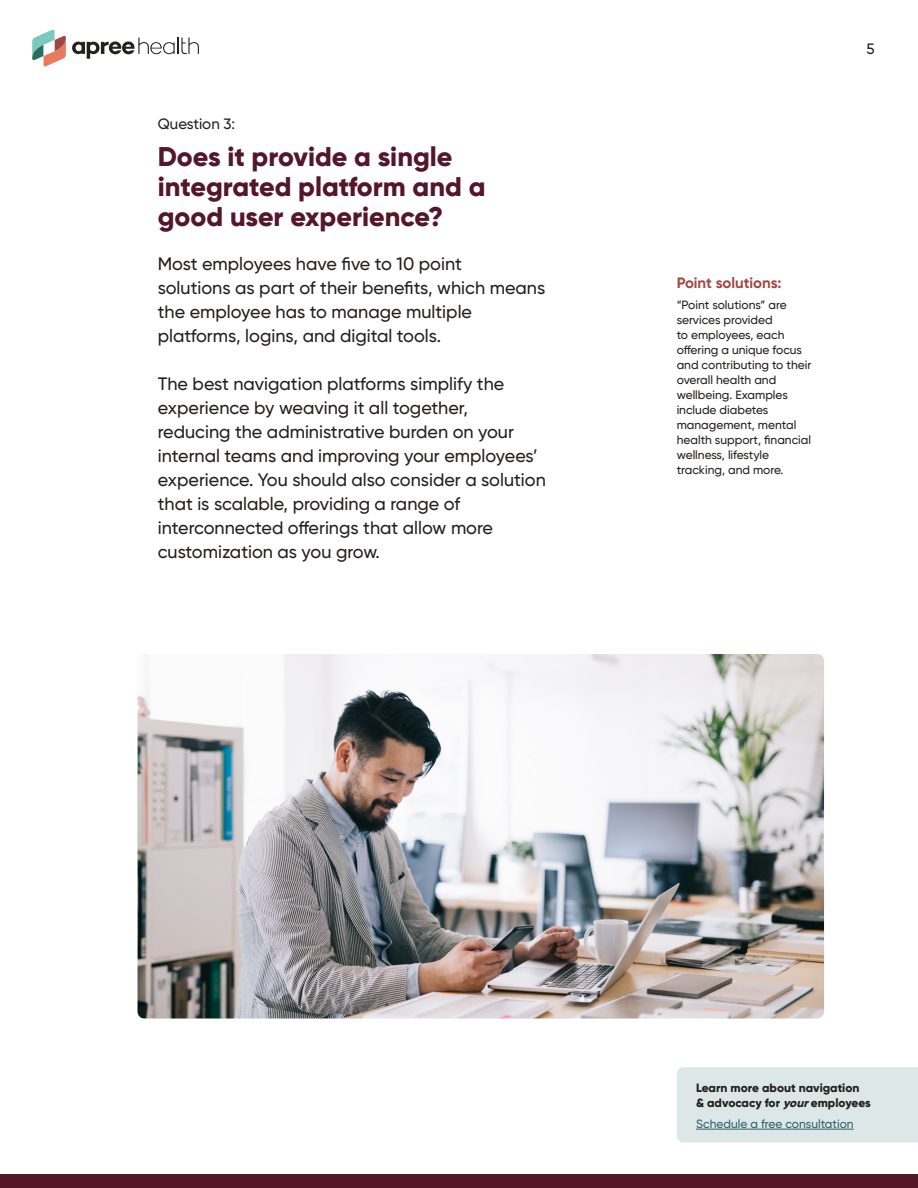
<style>
.page{position:relative;width:918px;height:1188px;background:#fff}
.page>*{position:absolute;margin:0;border:0;box-sizing:border-box;transform-origin:0 0}
.t1{font:800 27px/30px "Gilroy";color:#541729}
.t2{font:500 18px/24px "Gilroy";color:#23201e}
.t3{font:700 15px "Gilroy";color:#a04740}
.t4{font:500 15px "Gilroy";color:#23201e}
.t5{font:500 12px/15px "Gilroy";color:#23201e}
.t6{font:800 12px/15px "Gilroy";color:#23201e}
.t7{font:500 12px "Gilroy";color:#2c636a}
.s1{font-style:italic}
</style>
<div class="page">
<svg style="left:72px;top:37px;width:127px;height:22px"></svg>
<svg style="left:32px;top:30px;width:34px;height:36px"></svg>
<div style="left:0;top:1174px;width:918px;height:14px;background:#541729"></div>
<img style="left:138px;top:654px;width:686px;height:364px">
<div style="left:677px;top:1067px;width:241px;height:75px;background:#dde7e8"></div>
<hr style="left:696px;top:1129px;width:158px;height:1px;background:#2c636a">
<p class="t4" style="left:158px;top:115px;width:79px">Question 3:</p>
<h1 class="t1" style="left:158px;top:141px;width:329px">Does it provide a single integrated platform and a good user experience?</h1>
<p class="t2" style="left:158px;top:252px;width:389px">Most employees have five to 10 point<br>solutions as part of their benefits, which means the employee has to manage multiple platforms, logins, and digital tools.</p>
<p class="t2" style="left:158px;top:372px;width:390px">The best navigation platforms simplify the experience by weaving it all together,<br>reducing the administrative burden on your internal teams and improving your employees’ experience. You should also consider a solution that is scalable, providing a range of interconnected offerings that allow more customization as you grow.</p>
<p class="t4" style="left:866px;top:40px;width:10px">5</p>
<p class="t3" style="left:677px;top:274px;width:106px">Point solutions:</p>
<p class="t5" style="left:677px;top:297px;width:136px">“Point solutions” are services provided<br>to employees, each offering a unique focus and contributing to their overall health and wellbeing. Examples include diabetes management, mental health support, financial wellness, lifestyle tracking, and more.</p>
<p class="t6" style="left:696px;top:1080px;width:176px">Learn more about navigation<br>&amp; advocacy for <span class="s1">your</span>employees</p>
<p class="t7" style="left:696px;top:1116px;width:159px">Schedule a free consultation</p>
</div>
